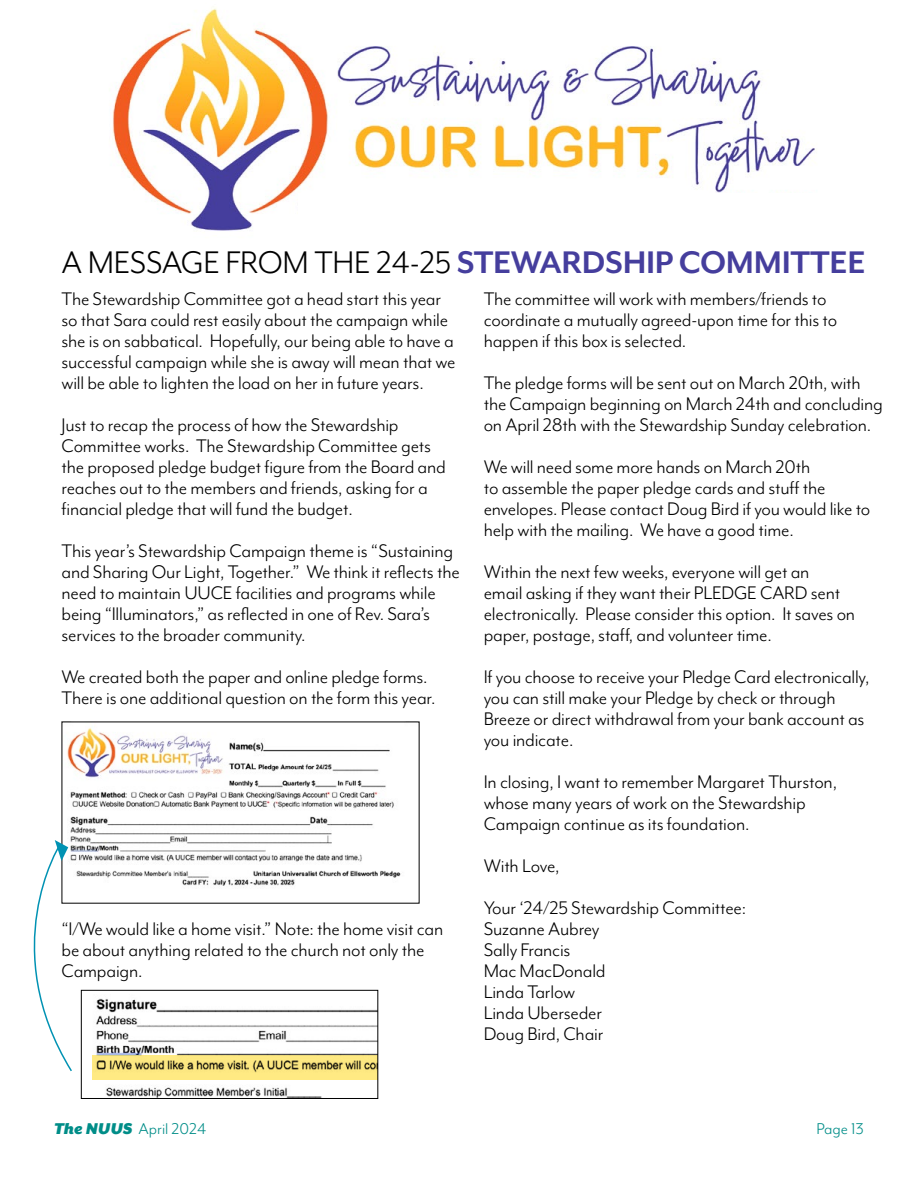
<style>
.page{position:relative;width:918px;height:1188px;background:#fff}
.page>*{position:absolute;margin:0;border:0;box-sizing:border-box;transform-origin:0 0}
.t1{font:36px "Mr Eaves Mod OT";letter-spacing:-.01em;color:#000}
.t2{font:21px/21px "Mr Eaves Mod OT";letter-spacing:-.01em;color:#000}
.t3{font:18px "Mr Eaves Mod OT";color:#008d88}
.s1{font-weight:700;color:#453e9d}
.s2{font-family:"Mr Eaves XL San OT";font-weight:900;font-style:italic}
</style>
<div class="page">
<img style="left:112px;top:8px;width:703px;height:223px">
<div style="left:298px;top:193px;width:535px;height:40px;background:#fff"></div>
<img style="left:67px;top:727px;width:334px;height:159px">
<img style="left:92px;top:998px;width:284px;height:99px">
<div style="left:81px;top:990px;width:297px;height:109px;border:1px solid #000"></div>
<svg style="left:33px;top:840px;width:40px;height:232px"></svg>
<h1 class="t1" style="left:62px;top:242px;width:806px">A MESSAGE FROM THE 24-25 <span class="s1">STEWARDSHIP COMMITTEE</span></h1>
<p class="t2" style="left:62px;top:288px;width:396px">The Stewardship Committee got a head start this year so that Sara could rest easily about the campaign while she is on sabbatical. Hopefully, our being able to have a successful campaign while she is away will mean that we will be able to lighten the load on her in future years.</p>
<p class="t2" style="left:62px;top:414px;width:386px">Just to recap the process of how the Stewardship Committee works. The Stewardship Committee gets the proposed pledge budget figure from the Board and reaches out to the members and friends, asking for a financial pledge that will fund the budget.</p>
<p class="t2" style="left:62px;top:540px;width:400px">This year’s Stewardship Campaign theme is “Sustaining and Sharing Our Light, Together.” We think it reflects the need to maintain UUCE facilities and programs while being “Illuminators,” as reflected in one of Rev. Sara’s services to the broader community.</p>
<p class="t2" style="left:62px;top:666px;width:376px">We created both the paper and online pledge forms.<br>There is one additional question on the form this year.</p>
<p class="t2" style="left:62px;top:918px;width:383px">“I/We would like a home visit.” Note: the home visit can be about anything related to the church not only the<br>Campaign.</p>
<p class="t2" style="left:484px;top:288px;width:355px">The committee will work with members/friends to coordinate a mutually agreed-upon time for this to happen if this box is selected.</p>
<p class="t2" style="left:484px;top:372px;width:401px">The pledge forms will be sent out on March 20th, with the Campaign beginning on March 24th and concluding on April 28th with the Stewardship Sunday celebration.</p>
<p class="t2" style="left:484px;top:456px;width:388px">We will need some more hands on March 20th<br>to assemble the paper pledge cards and stuff the envelopes. Please contact Doug Bird if you would like to help with the mailing. We have a good time.</p>
<p class="t2" style="left:484px;top:561px;width:373px">Within the next few weeks, everyone will get an<br>email asking if they want their PLEDGE CARD sent electronically. Please consider this option. It saves on paper, postage, staff, and volunteer time.</p>
<p class="t2" style="left:484px;top:666px;width:387px">If you choose to receive your Pledge Card electronically, you can still make your Pledge by check or through Breeze or direct withdrawal from your bank account as you indicate.</p>
<p class="t2" style="left:484px;top:771px;width:355px">In closing, I want to remember Margaret Thurston, whose many years of work on the Stewardship<br>Campaign continue as its foundation.</p>
<p class="t2" style="left:484px;top:845px;width:264px;line-height:42px">With Love,<br>Your ‘24/25 Stewardship Committee:</p>
<p class="t2" style="left:484px;top:918px;width:123px">Suzanne Aubrey<br>Sally Francis<br>Mac MacDonald<br>Linda Tarlow<br>Linda Uberseder<br>Doug Bird, Chair</p>
<p class="t3" style="left:54px;top:1119px;width:154px"><span class="s2">The NUUS</span> April 2024</p>
<p class="t3" style="left:816px;top:1119px;width:49px">Page 13</p>
</div>
